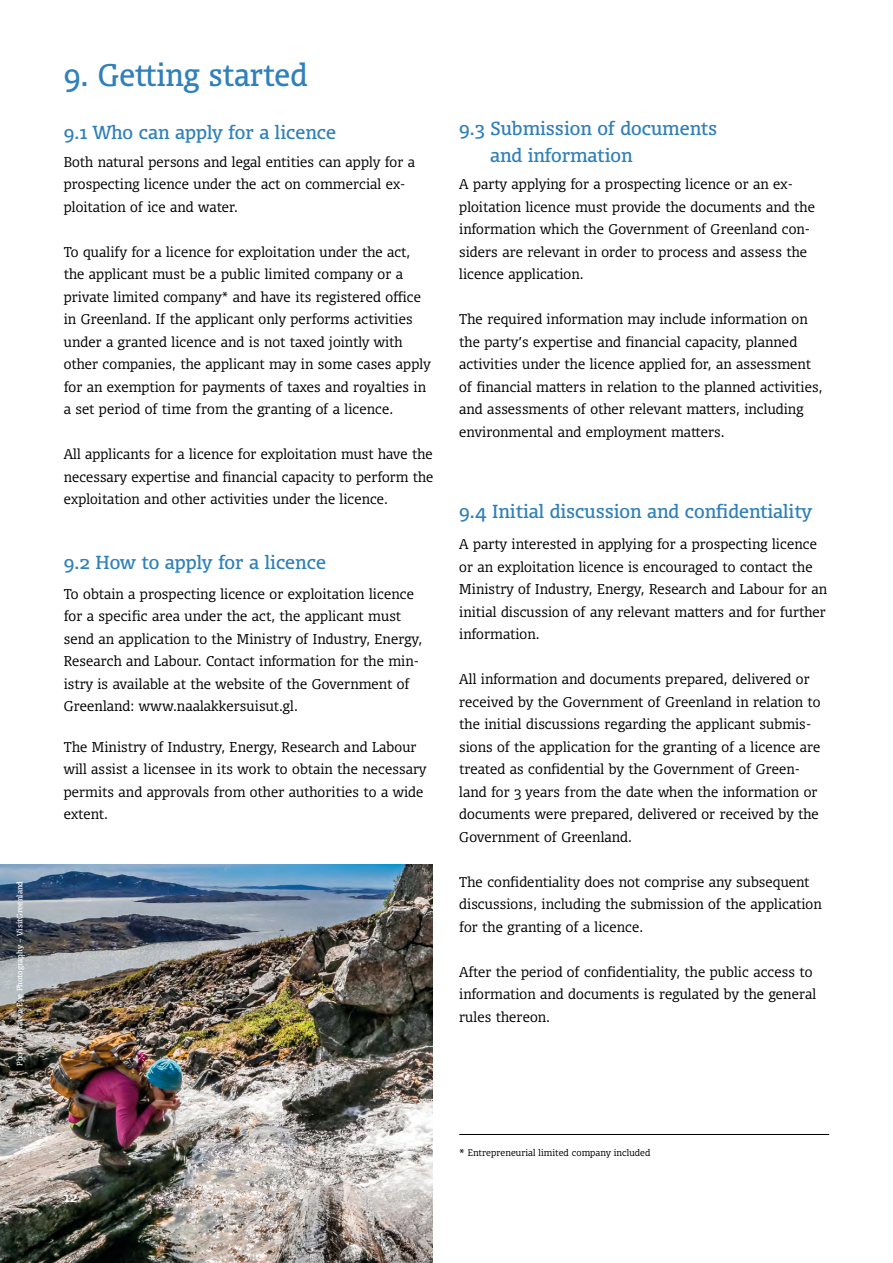
<style>
.page{position:relative;width:893px;height:1263px;background:#fff}
.page>*{position:absolute;margin:0;border:0;box-sizing:border-box;transform-origin:0 0}
.t1{font:30px "Olsen Pro";color:#3080ba;scale:.95 1}
.t2{font:18px/27px "Olsen Pro";color:#3080ba}
.t3{font:300 13.5px/22.5px "Olsen Pro";letter-spacing:.01em;color:#000}
.t4{font:13.5px "Olsen Pro";color:#fff}
.t5{font:300 9px "Olsen Pro";letter-spacing:.01em;color:#000}
.t6{font:7.5px "Olsen Pro";color:#fff}
.s1{font-size:10.5px}
</style>
<div class="page">
<img style="left:0;top:864px;width:432px;height:399px">
<hr style="left:459px;top:1134px;width:370px;height:1px;background:#000">
<p class="t6" style="left:14px;top:1066px;width:186px;rotate:-90deg">Photo: © Raven Eye Photography – VisitGreenland</p>
<h1 class="t1" style="left:64px;top:54px;width:258px">9. Getting started</h1>
<h2 class="t2" style="left:64px;top:118px;width:274px">9.1 Who can apply for a licence</h2>
<p class="t3" style="left:64px;top:150px;width:353px">Both natural persons and legal entities can apply for a prospecting licence under the act on commercial ex&shy;ploitation of ice and water.</p>
<p class="t3" style="left:64px;top:240px;width:368px">To qualify for a licence for exploitation under the act, the applicant must be a public limited company or a private limited company<span class="s1">*</span> and have its registered office in Greenland. If the applicant only performs activities under a granted licence and is not taxed jointly with other companies, the applicant may in some cases apply for an exemption for payments of taxes and royalties in a set period of time from the granting of a licence.</p>
<p class="t3" style="left:64px;top:442px;width:371px;text-align:justify">All applicants for a licence for exploitation must have the necessary expertise and financial capacity to perform the exploitation and other activities under the licence.</p>
<h2 class="t2" style="left:64px;top:547px;width:264px">9.2 How to apply for a licence</h2>
<p class="t3" style="left:64px;top:582px;width:360px">To obtain a prospecting licence or exploitation licence for a specific area under the act, the applicant must send an application to the Ministry of Industry, Energy, Research and Labour. Contact information for the min&shy;istry is available at the website of the Government of Greenland: www.naalakkersuisut.gl.</p>
<p class="t3" style="left:64px;top:735px;width:364px">The Ministry of Industry, Energy, Research and Labour will assist a licensee in its work to obtain the necessary permits and approvals from other authorities to a wide extent.</p>
<h2 class="t2" style="left:490px;top:114px;width:229px;text-indent:-31px">9.3 Submission of documents and information</h2>
<p class="t3" style="left:459px;top:172px;width:357px">A party applying for a prospecting licence or an ex&shy;ploitation licence must provide the documents and the information which the Government of Greenland con&shy;siders are relevant in order to process and assess the licence application.</p>
<p class="t3" style="left:459px;top:307px;width:365px">The required information may include information on the party’s expertise and financial capacity, planned activities under the licence applied for, an assessment of financial matters in relation to the planned activities, and assessments of other relevant matters, including environmental and employment matters.</p>
<h2 class="t2" style="left:459px;top:496px;width:354px">9.4 Initial discussion and confidentiality</h2>
<p class="t3" style="left:459px;top:532px;width:369px">A party interested in applying for a prospecting licence or an exploitation licence is encouraged to contact the Ministry of Industry, Energy, Research and Labour for an initial discussion of any relevant matters and for further information.</p>
<p class="t3" style="left:459px;top:667px;width:363px">All information and documents prepared, delivered or received by the Government of Greenland in relation to the initial discussions regarding the applicant submis&shy;sions of the application for the granting of a licence are treated as confidential by the Government of Green&shy;land for 3 years from the date when the information or documents were prepared, delivered or received by the Government of Greenland.</p>
<p class="t3" style="left:459px;top:870px;width:364px">The confidentiality does not comprise any subsequent discussions, including the submission of the application for the granting of a licence.</p>
<p class="t3" style="left:459px;top:960px;width:358px">After the period of confidentiality, the public access to information and documents is regulated by the general rules thereon.</p>
<p class="t4" style="left:64px;top:1187px;width:15px">12</p>
<p class="t5" style="left:459px;top:1146px;width:192px">* Entrepreneurial limited company included</p>
</div>
